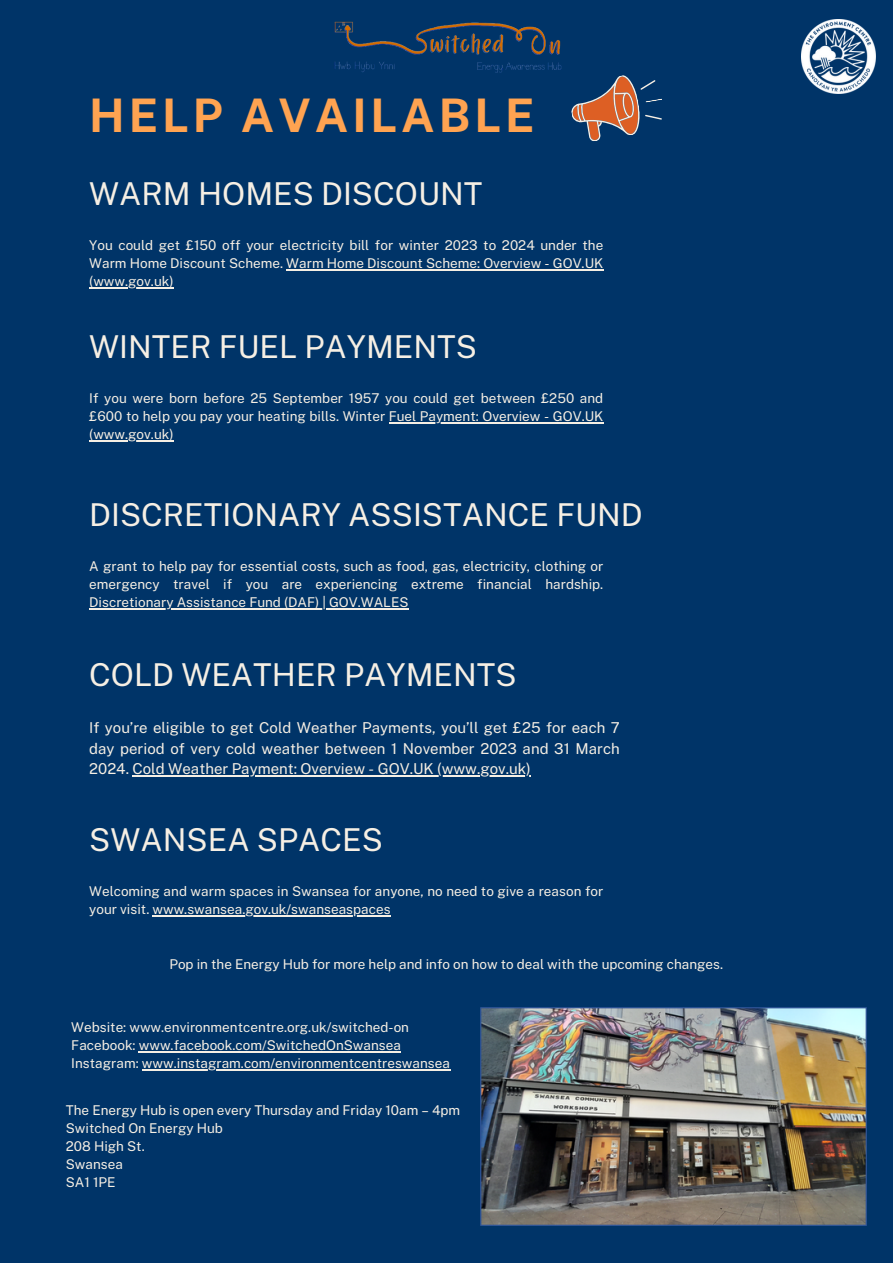
<style>
.page{position:relative;width:893px;height:1264px;background:#fff}
.page>*{position:absolute;margin:0;border:0;box-sizing:border-box;transform-origin:0 0}
.t1{font:700 46.2px "Public Sans";letter-spacing:.085em;color:#ffa351}
.t2{font:31.5px "Public Sans";color:#f6efe4}
.t3{font:15px/20.2px "Public Sans";color:#f6efe4;text-align:justify}
.t4{font:13.5px/18px "Public Sans";color:#f6efe4;text-align:justify}
</style>
<div class="page">
<div style="left:0;top:0;width:892px;height:1262px;background:#003468"></div>
<svg style="left:571px;top:75px;width:91px;height:66px"></svg>
<img style="left:480px;top:1007px;width:386px;height:218px">
<hr style="left:286px;top:269px;width:317px;height:1px;background:#f6efe4">
<hr style="left:89px;top:287px;width:84px;height:1px;background:#f6efe4">
<hr style="left:89px;top:608px;width:319px;height:1px;background:#f6efe4">
<hr style="left:389px;top:422px;width:214px;height:1px;background:#f6efe4">
<hr style="left:89px;top:440px;width:84px;height:1px;background:#f6efe4">
<hr style="left:132px;top:775px;width:398px;height:1px;background:#f6efe4">
<hr style="left:152px;top:915px;width:238px;height:1px;background:#f6efe4">
<hr style="left:139px;top:1051px;width:262px;height:1px;background:#f6efe4">
<hr style="left:142px;top:1069px;width:308px;height:1px;background:#f6efe4">
<img style="left:801px;top:20px;width:74px;height:74px">
<img style="left:334px;top:21px;width:228px;height:52px">
<p class="t1" style="left:89px;top:88px;width:446px">HELP AVAILABLE</p>
<p class="t2" style="left:89px;top:175px;width:394px">WARM HOMES DISCOUNT</p>
<p class="t4" style="left:89px;top:236px;width:515px">You could get £150 off your electricity bill for winter 2023 to 2024 under the Warm Home Discount Scheme. Warm Home Discount Scheme: Overview - GOV.UK (www.gov.uk)</p>
<p class="t2" style="left:89px;top:328px;width:389px">WINTER FUEL PAYMENTS</p>
<p class="t4" style="left:89px;top:389px;width:515px">If you were born before 25 September 1957 you could get between £250 and £600 to help you pay your heating bills. Winter Fuel Payment: Overview - GOV.UK (www.gov.uk)</p>
<p class="t2" style="left:89px;top:496px;width:555px">DISCRETIONARY ASSISTANCE FUND</p>
<p class="t4" style="left:89px;top:557px;width:515px">A grant to help pay for essential costs, such as food, gas, electricity, clothing or emergency travel if you are experiencing extreme financial hardship.<br>Discretionary Assistance Fund (DAF) | GOV.WALES</p>
<p class="t2" style="left:89px;top:656px;width:429px">COLD WEATHER PAYMENTS</p>
<p class="t3" style="left:89px;top:718px;width:532px">If you’re eligible to get Cold Weather Payments, you’ll get £25 for each 7 day period of very cold weather between 1 November 2023 and 31 March 2024. Cold Weather Payment: Overview - GOV.UK (www.gov.uk)</p>
<p class="t2" style="left:89px;top:821px;width:295px">SWANSEA SPACES</p>
<p class="t4" style="left:89px;top:882px;width:515px">Welcoming and warm spaces in Swansea for anyone, no need to give a reason for your visit. www.swansea.gov.uk/swanseaspaces</p>
<p class="t4" style="left:169px;top:955px;width:555px">Pop in the Energy Hub for more help and info on how to deal with the upcoming changes.</p>
<p class="t4" style="left:71px;top:1018px;width:339px">Website: www.environmentcentre.org.uk/switched-on</p>
<p class="t4" style="left:71px;top:1036px;width:331px">Facebook: www.facebook.com/SwitchedOnSwansea</p>
<p class="t4" style="left:71px;top:1054px;width:380px">Instagram: www.instagram.com/environmentcentreswansea</p>
<p class="t4" style="left:66px;top:1101px;width:396px">The Energy Hub is open every Thursday and Friday 10am – 4pm</p>
<p class="t4" style="left:66px;top:1119px;width:158px">Switched On Energy Hub</p>
<p class="t4" style="left:66px;top:1137px;width:80px">208 High St.</p>
<p class="t4" style="left:66px;top:1155px;width:59px">Swansea</p>
<p class="t4" style="left:66px;top:1173px;width:51px">SA1 1PE</p>
</div>
